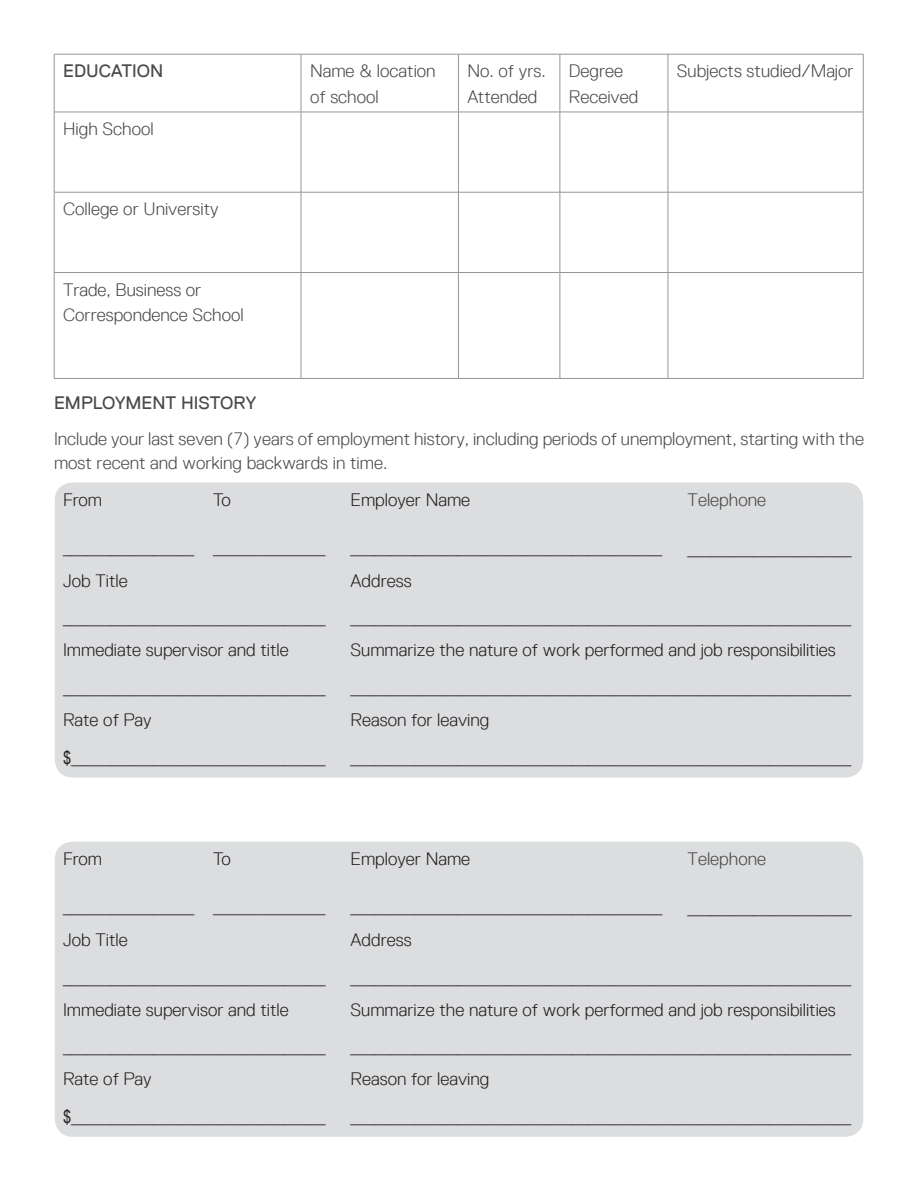
<style>
.page{position:relative;width:918px;height:1188px;background:#fff}
.page>*{position:absolute;margin:0;border:0;box-sizing:border-box;transform-origin:0 0}
.t1{font:18px "Arial Narrow";color:#231f20}
.t2{font:300 18px/25.8px "Replica TT";color:#494949}
.t3{font:300 18px "Replica TT";color:#231f20}
.t4{font:18px "Replica TT";color:#494949}
.t5{font:17.7px "Arial Narrow";color:#231f20}
</style>
<div class="page">
<hr style="left:54px;top:54px;width:247px;height:1px;background:#939598">
<hr style="left:54px;top:54px;width:1px;height:58px;background:#939598">
<hr style="left:301px;top:54px;width:157px;height:1px;background:#939598">
<hr style="left:301px;top:54px;width:1px;height:58px;background:#939598">
<hr style="left:458px;top:54px;width:102px;height:1px;background:#939598">
<hr style="left:458px;top:54px;width:1px;height:58px;background:#939598">
<hr style="left:560px;top:54px;width:108px;height:1px;background:#939598">
<hr style="left:560px;top:54px;width:1px;height:58px;background:#939598">
<hr style="left:668px;top:54px;width:195px;height:1px;background:#939598">
<hr style="left:668px;top:54px;width:1px;height:58px;background:#939598">
<hr style="left:863px;top:54px;width:1px;height:58px;background:#939598">
<hr style="left:54px;top:112px;width:247px;height:1px;background:#939598">
<hr style="left:54px;top:112px;width:1px;height:80px;background:#939598">
<hr style="left:301px;top:112px;width:157px;height:1px;background:#939598">
<hr style="left:301px;top:112px;width:1px;height:80px;background:#939598">
<hr style="left:458px;top:112px;width:102px;height:1px;background:#939598">
<hr style="left:458px;top:112px;width:1px;height:80px;background:#939598">
<hr style="left:560px;top:112px;width:108px;height:1px;background:#939598">
<hr style="left:560px;top:112px;width:1px;height:80px;background:#939598">
<hr style="left:668px;top:112px;width:195px;height:1px;background:#939598">
<hr style="left:668px;top:112px;width:1px;height:80px;background:#939598">
<hr style="left:863px;top:112px;width:1px;height:80px;background:#939598">
<hr style="left:54px;top:192px;width:247px;height:1px;background:#939598">
<hr style="left:54px;top:192px;width:1px;height:80px;background:#939598">
<hr style="left:301px;top:192px;width:157px;height:1px;background:#939598">
<hr style="left:301px;top:192px;width:1px;height:80px;background:#939598">
<hr style="left:458px;top:192px;width:102px;height:1px;background:#939598">
<hr style="left:458px;top:192px;width:1px;height:80px;background:#939598">
<hr style="left:560px;top:192px;width:108px;height:1px;background:#939598">
<hr style="left:560px;top:192px;width:1px;height:80px;background:#939598">
<hr style="left:668px;top:192px;width:195px;height:1px;background:#939598">
<hr style="left:668px;top:192px;width:1px;height:80px;background:#939598">
<hr style="left:863px;top:192px;width:1px;height:80px;background:#939598">
<hr style="left:54px;top:272px;width:247px;height:1px;background:#939598">
<hr style="left:54px;top:273px;width:1px;height:105px;background:#939598">
<hr style="left:301px;top:272px;width:157px;height:1px;background:#939598">
<hr style="left:301px;top:273px;width:1px;height:105px;background:#939598">
<hr style="left:458px;top:272px;width:102px;height:1px;background:#939598">
<hr style="left:458px;top:273px;width:1px;height:105px;background:#939598">
<hr style="left:560px;top:272px;width:108px;height:1px;background:#939598">
<hr style="left:560px;top:273px;width:1px;height:105px;background:#939598">
<hr style="left:668px;top:272px;width:195px;height:1px;background:#939598">
<hr style="left:668px;top:273px;width:1px;height:105px;background:#939598">
<hr style="left:863px;top:273px;width:1px;height:105px;background:#939598">
<hr style="left:54px;top:378px;width:247px;height:1px;background:#939598">
<hr style="left:301px;top:378px;width:157px;height:1px;background:#939598">
<hr style="left:458px;top:378px;width:102px;height:1px;background:#939598">
<hr style="left:560px;top:378px;width:108px;height:1px;background:#939598">
<hr style="left:668px;top:378px;width:195px;height:1px;background:#939598">
<div style="left:55px;top:482px;width:808px;height:296px;background:#dcdddf;border-radius:18px"></div>
<div style="left:55px;top:842px;width:808px;height:295px;background:#dcdddf;border-radius:18px"></div>
<p class="t4" style="left:63px;top:61px;width:102px">EDUCATION</p>
<p class="t2" style="left:310px;top:58px;width:127px">Name &amp; location of school</p>
<p class="t2" style="left:467px;top:58px;width:80px">No. of yrs.<br>Attended</p>
<p class="t2" style="left:569px;top:58px;width:71px">Degree<br>Received</p>
<p class="t2" style="left:677px;top:58px;width:178px">Subjects studied/Major</p>
<p class="t2" style="left:63px;top:116px;width:92px">High School</p>
<p class="t2" style="left:63px;top:196px;width:157px">College or University</p>
<p class="t2" style="left:63px;top:277px;width:182px">Trade, Business or<br>Correspondence School</p>
<p class="t4" style="left:54px;top:392px;width:204px">EMPLOYMENT HISTORY</p>
<p class="t2" style="left:54px;top:426px;width:812px;line-height:24.8px">Include your last seven (7) years of employment history, including periods of unemployment, starting with the most recent and working backwards in time.</p>
<p class="t3" style="left:63px;top:490px;width:41px">From</p>
<p class="t3" style="left:213px;top:490px;width:19px">To</p>
<p class="t3" style="left:351px;top:490px;width:121px">Employer Name</p>
<p class="t2" style="left:688px;top:487px;width:80px">Telephone</p>
<p class="t1" style="left:63px;top:534px;width:133px">________________</p>
<p class="t5" style="left:213px;top:535px;width:114px">______________</p>
<p class="t3" style="left:63px;top:570px;width:66px">Job Title</p>
<p class="t1" style="left:63px;top:605px;width:264px">________________________________</p>
<p class="t3" style="left:63px;top:640px;width:227px">Immediate supervisor and title</p>
<p class="t1" style="left:63px;top:675px;width:264px">________________________________</p>
<p class="t3" style="left:63px;top:710px;width:90px">Rate of Pay</p>
<p class="t1" style="left:63px;top:744px;width:264px">$_______________________________</p>
<p class="t1" style="left:351px;top:534px;width:313px">______________________________________</p>
<p class="t1" style="left:688px;top:535px;width:166px">____________________</p>
<p class="t3" style="left:351px;top:570px;width:63px">Address</p>
<p class="t1" style="left:351px;top:605px;width:502px">_____________________________________________________________</p>
<p class="t3" style="left:351px;top:640px;width:487px">Summarize the nature of work performed and job responsibilities</p>
<p class="t1" style="left:351px;top:675px;width:502px">_____________________________________________________________</p>
<p class="t3" style="left:351px;top:710px;width:140px">Reason for leaving</p>
<p class="t1" style="left:351px;top:744px;width:502px">_____________________________________________________________</p>
<p class="t3" style="left:63px;top:849px;width:41px">From</p>
<p class="t3" style="left:213px;top:849px;width:19px">To</p>
<p class="t3" style="left:351px;top:849px;width:121px">Employer Name</p>
<p class="t2" style="left:688px;top:846px;width:80px">Telephone</p>
<p class="t1" style="left:63px;top:894px;width:133px">________________</p>
<p class="t5" style="left:213px;top:894px;width:114px">______________</p>
<p class="t1" style="left:351px;top:894px;width:313px">______________________________________</p>
<p class="t1" style="left:688px;top:894px;width:166px">____________________</p>
<p class="t3" style="left:63px;top:930px;width:66px">Job Title</p>
<p class="t1" style="left:63px;top:964px;width:264px">________________________________</p>
<p class="t3" style="left:351px;top:930px;width:63px">Address</p>
<p class="t1" style="left:351px;top:964px;width:502px">_____________________________________________________________</p>
<p class="t3" style="left:63px;top:999px;width:227px">Immediate supervisor and title</p>
<p class="t1" style="left:63px;top:1034px;width:264px">________________________________</p>
<p class="t3" style="left:351px;top:999px;width:487px">Summarize the nature of work performed and job responsibilities</p>
<p class="t1" style="left:351px;top:1034px;width:502px">_____________________________________________________________</p>
<p class="t3" style="left:63px;top:1069px;width:90px">Rate of Pay</p>
<p class="t1" style="left:63px;top:1104px;width:264px">$_______________________________</p>
<p class="t3" style="left:351px;top:1069px;width:140px">Reason for leaving</p>
<p class="t1" style="left:351px;top:1104px;width:502px">_____________________________________________________________</p>
</div>
